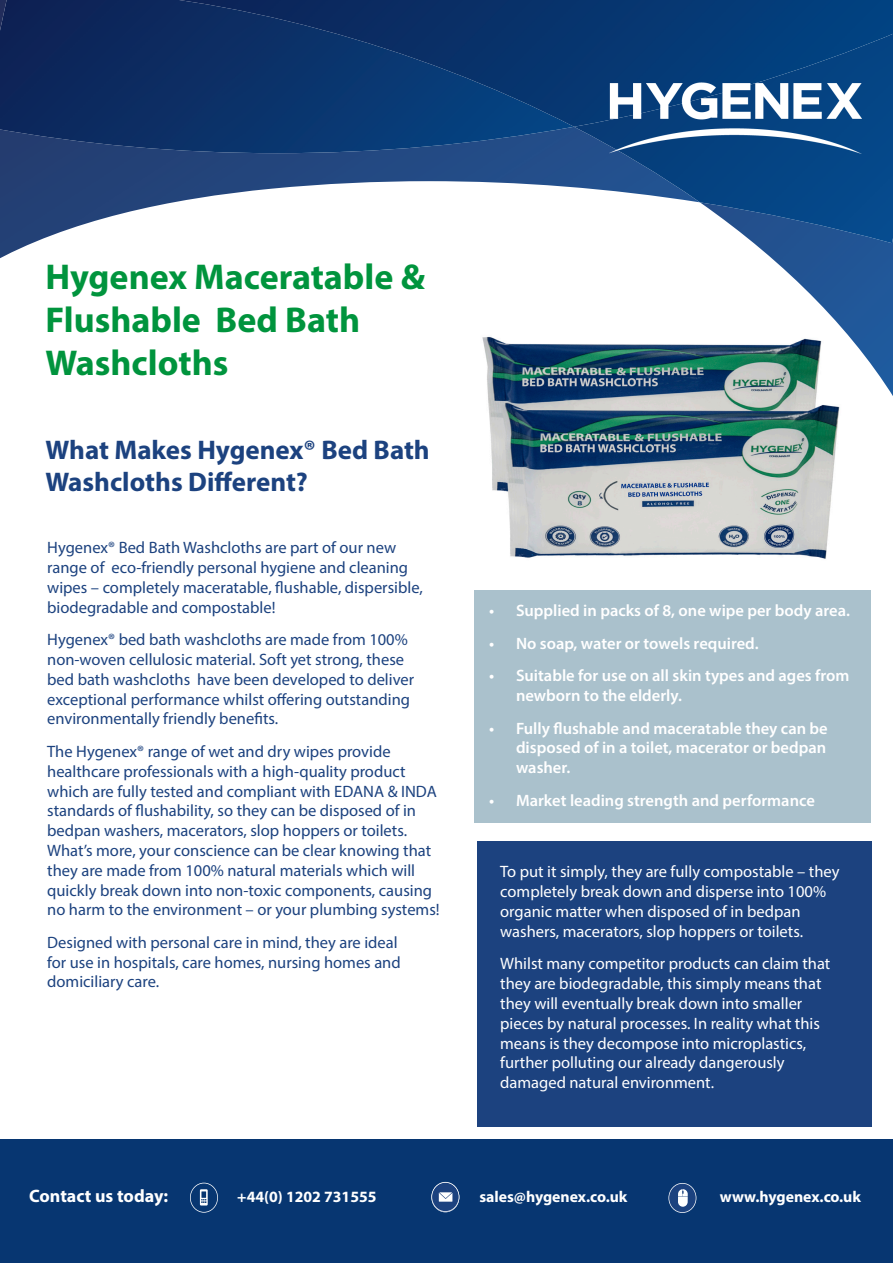
<style>
.page{position:relative;width:893px;height:1263px;background:#fff}
.page>*{position:absolute;margin:0;border:0;box-sizing:border-box;transform-origin:0 0}
.t1{font:700 36px/43.2px "Myriad Pro";color:#00943d}
.t2{font:700 27px/32.4px "Myriad Pro";color:#1c427f}
.t3{font:700 18px "Myriad Pro";color:#fff}
.t4{font:16.5px/19.8px "Myriad Pro";color:#1c427f}
.t5{font:16.5px/19.8px "Myriad Pro";color:#fff}
.t6{font:600 16.5px/19.8px "Myriad Pro";color:#fff}
.t7{font:700 15.75px "Myriad Pro";color:#fff}
</style>
<div class="page">
<img style="left:0;top:153px;width:574px;height:106px">
<img style="left:0;top:0;width:574px;height:153px">
<img style="left:753px;top:243px;width:140px;height:153px">
<img style="left:574px;top:127px;width:319px;height:116px">
<img style="left:64px;top:0;width:829px;height:127px">
<div style="left:0;top:1139px;width:893px;height:124px;background:#073671"></div>
<svg style="left:190px;top:1183px;width:28px;height:30px"></svg>
<svg style="left:668px;top:1183px;width:28px;height:30px"></svg>
<svg style="left:431px;top:1182px;width:28px;height:30px"></svg>
<img style="left:610px;top:77px;width:252px;height:77px">
<div style="left:474px;top:590px;width:397px;height:232px;background:#aac1cc"></div>
<div style="left:477px;top:841px;width:395px;height:286px;background:#1c427f"></div>
<img style="left:482px;top:329px;width:359px;height:230px">
<p class="t1" style="left:45px;top:254px;width:381px">Hygenex Maceratable &amp;<br>Flushable Bed Bath</p>
<p class="t1" style="left:45px;top:341px;width:185px">Washcloths</p>
<p class="t2" style="left:45px;top:433px;width:386px">What Makes Hygenex® Bed Bath<br>Washcloths Different?</p>
<p class="t4" style="left:47px;top:537px;width:377px">Hygenex® Bed Bath Washcloths are part of our new range of eco-friendly personal hygiene and cleaning wipes – completely maceratable, flushable, dispersible, biodegradable and compostable!</p>
<p class="t4" style="left:47px;top:629px;width:368px">Hygenex® bed bath washcloths are made from 100% non-woven cellulosic material. Soft yet strong, these bed bath washcloths have been developed to deliver exceptional performance whilst offering outstanding environmentally friendly benefits.</p>
<p class="t4" style="left:47px;top:741px;width:394px">The Hygenex® range of wet and dry wipes provide healthcare professionals with a high-quality product which are fully tested and compliant with EDANA &amp; INDA standards of flushability, so they can be disposed of in bedpan washers, macerators, slop hoppers or toilets.<br>What’s more, your conscience can be clear knowing that they are made from 100% natural materials which will quickly break down into non-toxic components, causing no harm to the environment – or your plumbing systems!</p>
<p class="t4" style="left:47px;top:932px;width:355px">Designed with personal care in mind, they are ideal for use in hospitals, care homes, nursing homes and domiciliary care.</p>
<p class="t6" style="left:489px;top:600px;width:362px">• Supplied in packs of 8, one wipe per body area.</p>
<p class="t6" style="left:489px;top:633px;width:271px">• No soap, water or towels required.</p>
<p class="t6" style="left:516px;top:665px;width:335px;text-indent:-27px">• Suitable for use on all skin types and ages from newborn to the elderly.</p>
<p class="t6" style="left:516px;top:718px;width:313px;text-align:justify;text-indent:-27px">• Fully flushable and maceratable they can be disposed of in a toilet, macerator or bedpan washer.</p>
<p class="t6" style="left:489px;top:790px;width:327px">• Market leading strength and performance</p>
<p class="t5" style="left:500px;top:862px;width:341px">To put it simply, they are fully compostable – they completely break down and disperse into 100% organic matter when disposed of in bedpan washers, macerators, slop hoppers or toilets.</p>
<p class="t5" style="left:500px;top:953px;width:332px">Whilst many competitor products can claim that they are biodegradable, this simply means that they will eventually break down into smaller pieces by natural processes. In reality what this means is they decompose into microplastics, further polluting our already dangerously damaged natural environment.</p>
<p class="t3" style="left:29px;top:1184px;width:141px">Contact us today:</p>
<p class="t7" style="left:237px;top:1186px;width:141px">+44(0) 1202 731555</p>
<p class="t7" style="left:479px;top:1186px;width:150px">sales@hygenex.co.uk</p>
<p class="t7" style="left:720px;top:1186px;width:143px">www.hygenex.co.uk</p>
</div>
